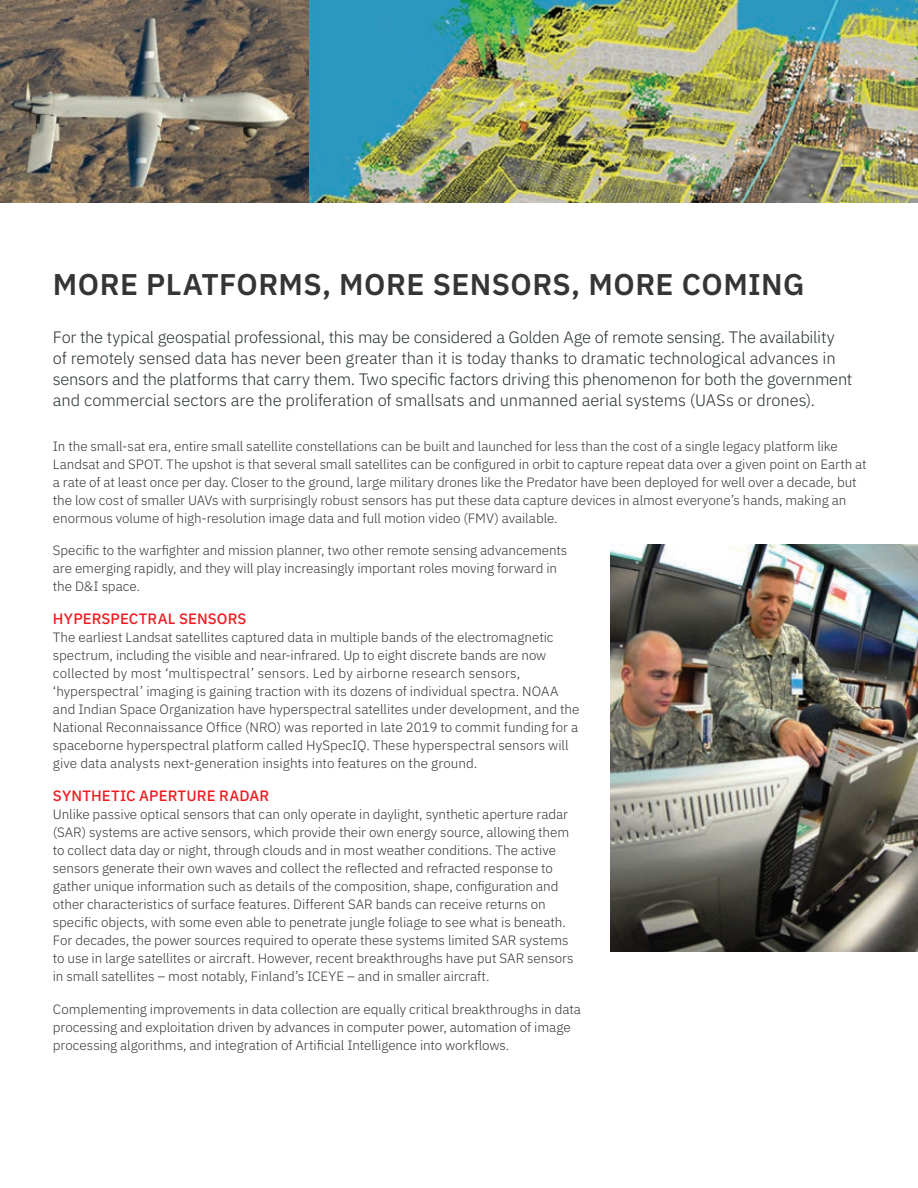
<style>
.page{position:relative;width:918px;height:1188px;background:#fff}
.page>*{position:absolute;margin:0;border:0;box-sizing:border-box;transform-origin:0 0}
.t1{font:600 30px "IBM Plex Sans";letter-spacing:.015em;color:#363536}
.t2{font:300 16.5px/21px "IBM Plex Sans";letter-spacing:-.01em;color:#262f2e}
.t3{font:500 15px "IBM Plex Sans";letter-spacing:.01em;color:#ee1d23}
.t4{font:300 13.5px/18px "IBM Plex Sans";letter-spacing:-.005em;color:#363536}
</style>
<div class="page">
<img style="left:0;top:0;width:918px;height:203px">
<img style="left:610px;top:545px;width:308px;height:406px">
<h1 class="t1" style="left:53px;top:260px;width:753px">MORE PLATFORMS, MORE SENSORS, MORE COMING</h1>
<p class="t2" style="left:53px;top:325px;width:801px">For the typical geospatial professional, this may be considered a Golden Age of remote sensing. The availability of remotely sensed data has never been greater than it is today thanks to dramatic technological advances in sensors and the platforms that carry them. Two specific factors driving this phenomenon for both the government and commercial sectors are the proliferation of smallsats and unmanned aerial systems (UASs or drones).</p>
<p class="t4" style="left:53px;top:436px;width:815px">In the small-sat era, entire small satellite constellations can be built and launched for less than the cost of a single legacy platform like Landsat and SPOT. The upshot is that several small satellites can be configured in orbit to capture repeat data over a given point on Earth at a rate of at least once per day. Closer to the ground, large military drones like the Predator have been deployed for well over a decade, but the low cost of smaller UAVs with surprisingly robust sensors has put these data capture devices in almost everyone’s hands, making an enormous volume of high-resolution image data and full motion video (FMV) available.</p>
<p class="t4" style="left:53px;top:540px;width:516px">Specific to the warfighter and mission planner, two other remote sensing advancements are emerging rapidly, and they will play increasingly important roles moving forward in the D&amp;I space.</p>
<p class="t3" style="left:53px;top:607px;width:195px">HYPERSPECTRAL SENSORS</p>
<p class="t4" style="left:53px;top:627px;width:528px">The earliest Landsat satellites captured data in multiple bands of the electromagnetic spectrum, including the visible and near-infrared. Up to eight discrete bands are now collected by most ‘multispectral’ sensors. Led by airborne research sensors, ‘hyperspectral’ imaging is gaining traction with its dozens of individual spectra. NOAA and Indian Space Organization have hyperspectral satellites under development, and the National Reconnaissance Office (NRO) was reported in late 2019 to commit funding for a spaceborne hyperspectral platform called HySpecIQ. These hyperspectral sensors will give data analysts next-generation insights into features on the ground.</p>
<p class="t3" style="left:53px;top:784px;width:218px">SYNTHETIC APERTURE RADAR</p>
<p class="t4" style="left:53px;top:804px;width:522px">Unlike passive optical sensors that can only operate in daylight, synthetic aperture radar (SAR) systems are active sensors, which provide their own energy source, allowing them to collect data day or night, through clouds and in most weather conditions. The active sensors generate their own waves and collect the reflected and refracted response to gather unique information such as details of the composition, shape, configuration and other characteristics of surface features. Different SAR bands can receive returns on specific objects, with some even able to penetrate jungle foliage to see what is beneath.<br>For decades, the power sources required to operate these systems limited SAR systems to use in large satellites or aircraft. However, recent breakthroughs have put SAR sensors in small satellites – most notably, Finland’s ICEYE – and in smaller aircraft.</p>
<p class="t4" style="left:53px;top:999px;width:530px">Complementing improvements in data collection are equally critical breakthroughs in data processing and exploitation driven by advances in computer power, automation of image processing algorithms, and integration of Artificial Intelligence into workflows.</p>
</div>
